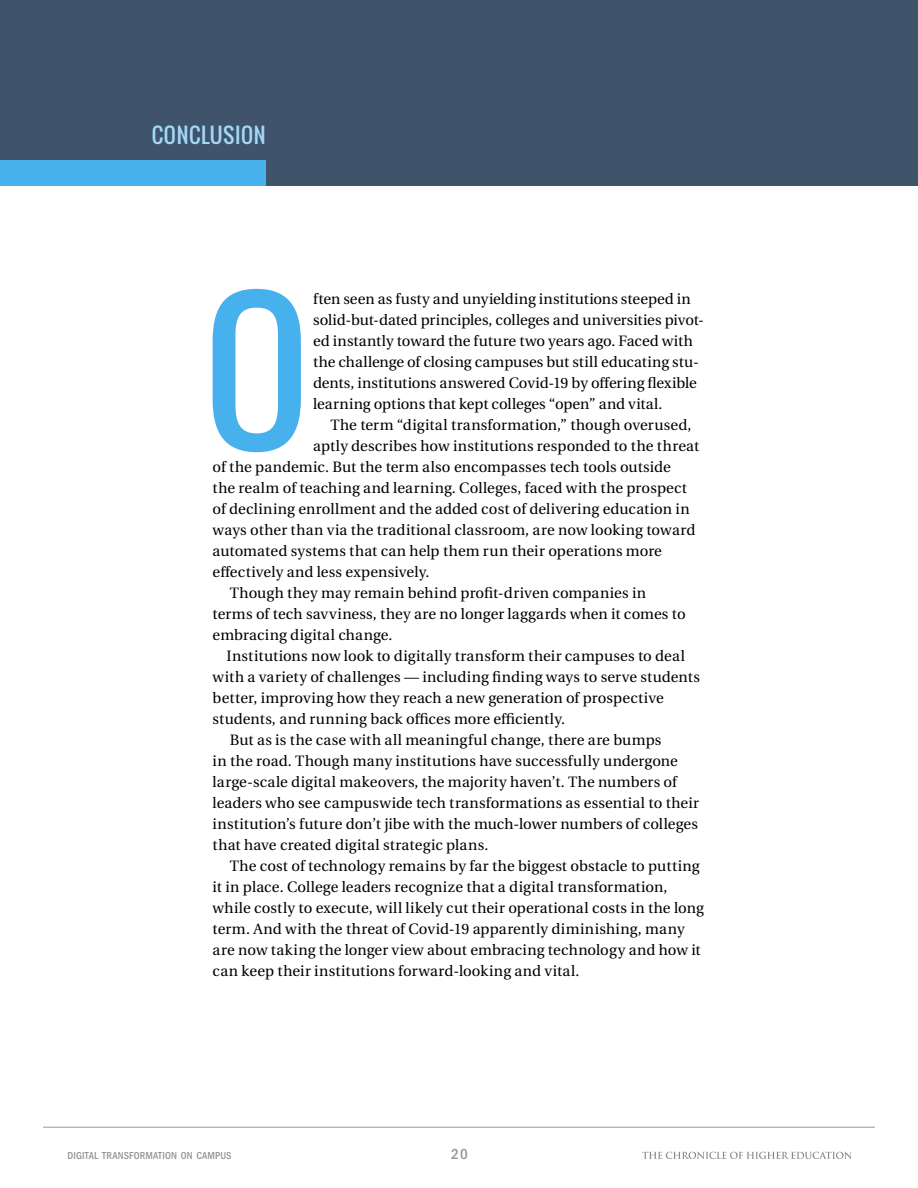
<style>
.page{position:relative;width:918px;height:1188px;background:#fff}
.page>*{position:absolute;margin:0;border:0;box-sizing:border-box;transform-origin:0 0}
.t1{font:183px "Oswald";color:#47b1ee}
.t2{font:21px "Oswald";letter-spacing:.03em;color:#a3d8f7}
.t3{font:15px/21px "Heuristica";letter-spacing:.01em;color:#000}
.t4{font:500 condensed 15px "ITC Franklin Gothic Std";color:#939598}
.t5{font:500 condensed 10.5px "ITC Franklin Gothic Std";letter-spacing:.01em;color:#939598}
</style>
<div class="page">
<hr style="left:43px;top:1127px;width:832px;height:1px;background:#939598">
<svg style="left:642px;top:1152px;width:209px;height:7px"></svg>
<div style="left:0;top:0;width:918px;height:185px;background:#3f536b"></div>
<div style="left:0;top:160px;width:266px;height:25px;background:#47b1ee"></div>
<h2 class="t2" style="left:152px;top:119px;width:115px">CONCLUSION</h2>
<h1 class="t1" style="left:204px;top:234px;width:107px">O</h1>
<p class="t3" style="left:313px;top:288px;width:393px">ften seen as fusty and unyielding institutions steeped in solid-but-dated principles, colleges and universities pivot&shy;ed instantly toward the future two years ago. Faced with the challenge of closing campuses but still educating stu&shy;dents, institutions answered Covid-19 by offering flexible learning options that kept colleges “open” and vital.</p>
<p class="t3" style="left:330px;top:414px;width:363px">The term “digital transformation,” though overused,</p>
<p class="t3" style="left:313px;top:435px;width:388px">aptly describes how institutions responded to the threat</p>
<p class="t3" style="left:213px;top:456px;width:460px">of the pandemic. But the term also encompasses tech tools outside</p>
<p class="t3" style="left:213px;top:477px;width:476px">the realm of teaching and learning. Colleges, faced with the prospect</p>
<p class="t3" style="left:213px;top:498px;width:479px">of declining enrollment and the added cost of delivering education in</p>
<p class="t3" style="left:213px;top:519px;width:484px">ways other than via the traditional classroom, are now looking toward</p>
<p class="t3" style="left:213px;top:540px;width:451px">automated systems that can help them run their operations more</p>
<p class="t3" style="left:213px;top:561px;width:218px">effectively and less expensively.</p>
<p class="t3" style="left:230px;top:582px;width:418px">Though they may remain behind profit-driven companies in</p>
<p class="t3" style="left:213px;top:603px;width:475px">terms of tech savviness, they are no longer laggards when it comes to</p>
<p class="t3" style="left:213px;top:624px;width:181px">embracing digital change.</p>
<p class="t3" style="left:226px;top:645px;width:460px">Institutions now look to digitally transform their campuses to deal</p>
<p class="t3" style="left:213px;top:666px;width:489px">with a variety of challenges — including finding ways to serve students</p>
<p class="t3" style="left:213px;top:687px;width:453px">better, improving how they reach a new generation of prospective</p>
<p class="t3" style="left:213px;top:708px;width:354px">students, and running back offices more efficiently.</p>
<p class="t3" style="left:230px;top:729px;width:433px">But as is the case with all meaningful change, there are bumps</p>
<p class="t3" style="left:213px;top:750px;width:467px">in the road. Though many institutions have successfully undergone</p>
<p class="t3" style="left:213px;top:771px;width:466px">large-scale digital makeovers, the majority haven’t. The numbers of</p>
<p class="t3" style="left:213px;top:792px;width:488px">leaders who see campuswide tech transformations as essential to their</p>
<p class="t3" style="left:213px;top:813px;width:487px">institution’s future don’t jibe with the much-lower numbers of colleges</p>
<p class="t3" style="left:213px;top:834px;width:277px">that have created digital strategic plans.</p>
<p class="t3" style="left:230px;top:855px;width:471px">The cost of technology remains by far the biggest obstacle to putting</p>
<p class="t3" style="left:213px;top:876px;width:456px">it in place. College leaders recognize that a digital transformation,</p>
<p class="t3" style="left:213px;top:897px;width:493px">while costly to execute, will likely cut their operational costs in the long</p>
<p class="t3" style="left:213px;top:918px;width:474px">term. And with the threat of Covid-19 apparently diminishing, many</p>
<p class="t3" style="left:213px;top:939px;width:490px">are now taking the longer view about embracing technology and how it</p>
<p class="t3" style="left:213px;top:960px;width:368px">can keep their institutions forward-looking and vital.</p>
<p class="t5" style="left:68px;top:1150px;width:166px">DIGITAL TRANSFORMATION ON CAMPUS</p>
<p class="t4" style="left:451px;top:1146px;width:18px">20</p>
</div>
